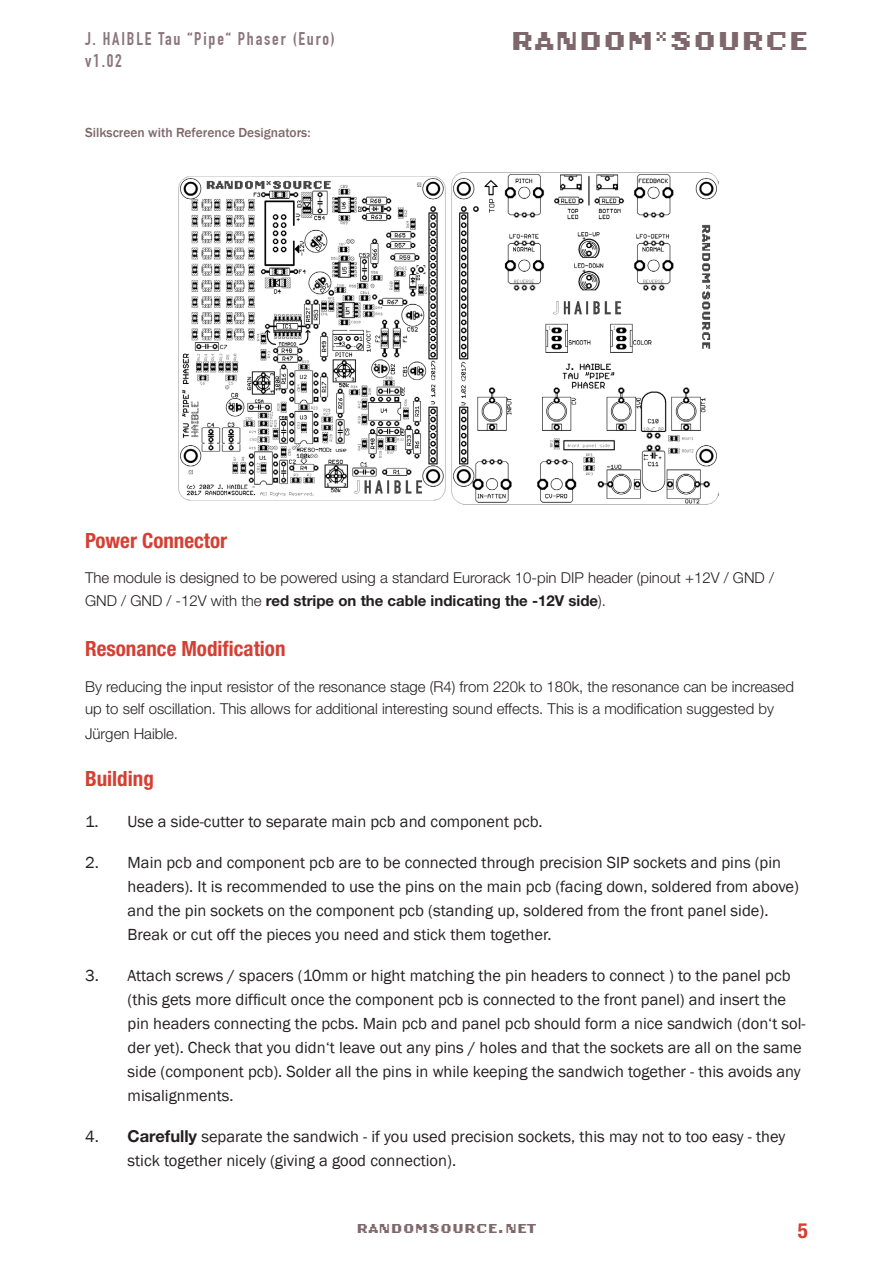
<style>
.page{position:relative;width:893px;height:1263px;background:#fff}
.page>*{position:absolute;margin:0;border:0;box-sizing:border-box;transform-origin:0 0}
.t1{font:36px "Oakland Six";color:#7e676d}
.t2{font:700 condensed 21px "Helvetica Neue LT Std";color:#d53f33}
.t3{font:700 18px/21.6px "DIN Condensed";letter-spacing:.1em;color:#8b767c}
.t4{font:18px "Oakland Six";color:#7e676d}
.t5{font:16.5px/24px "Franklin Gothic";color:#231f20}
.t6{font:300 15px/22.5px "Helvetica Neue LT Std";color:#231f20}
.BOM_Header{font:500 13.5px "Franklin Gothic";color:#7e676d}
.s1{font-weight:700}
.s2{font-family:"Helvetica Neue LT Std";font-weight:700}
</style>
<div class="page">
<img style="left:178px;top:172px;width:541px;height:333px">
<p class="t3" style="left:85px;top:28px;width:251px">J. HAIBLE Tau “Pipe“ Phaser (Euro) v1.02</p>
<p class="BOM_Header" style="left:85px;top:124px;width:227px">Silkscreen with Reference Designators:</p>
<h1 class="t1" style="left:510px;top:23px;width:299px">RANDOM*SOURCE</h1>
<p class="t2" style="left:85px;top:528px;width:144px">Power Connector</p>
<p class="t6" style="left:85px;top:566px;width:690px">The module is designed to be powered using a standard Eurorack 10-pin DIP header (pinout +12V / GND /<br>GND / GND / -12V with the <span class="s1">red stripe on the cable indicating the -12V side</span>).</p>
<p class="t2" style="left:85px;top:636px;width:202px">Resonance Modification</p>
<p class="t6" style="left:85px;top:675px;width:710px">By reducing the input resistor of the resonance stage (R4) from 220k to 180k, the resonance can be increased up to self oscillation. This allows for additional interesting sound effects. This is a modification suggested by</p>
<p class="t6" style="left:85px;top:722px;width:95px">Jürgen Haible.</p>
<p class="t2" style="left:85px;top:765px;width:70px">Building</p>
<p class="t5" style="left:85px;top:809px;width:459px">1. Use a side-cutter to separate main pcb and component pcb.</p>
<p class="t5" style="left:128px;top:850px;width:673px;text-indent:-43px">2. Main pcb and component pcb are to be connected through precision SIP sockets and pins (pin headers). It is recommended to use the pins on the main pcb (facing down, soldered from above) and the pin sockets on the component pcb (standing up, soldered from the front panel side).<br>Break or cut off the pieces you need and stick them together.</p>
<p class="t5" style="left:128px;top:963px;width:680px;text-indent:-43px">3. Attach screws / spacers (10mm or hight matching the pin headers to connect ) to the panel pcb (this gets more difficult once the component pcb is connected to the front panel) and insert the pin headers connecting the pcbs. Main pcb and panel pcb should form a nice sandwich (don‘t sol&shy;der yet). Check that you didn‘t leave out any pins / holes and that the sockets are all on the same side (component pcb). Solder all the pins in while keeping the sandwich together - this avoids any misalignments.</p>
<p class="t5" style="left:128px;top:1124px;width:659px;text-indent:-43px">4. <span class="s2">Carefully</span> separate the sandwich - if you used precision sockets, this may not to too easy - they stick together nicely (giving a good connection).</p>
<p class="t4" style="left:356px;top:1220px;width:182px">RANDOMSOURCE.NET</p>
<p class="t2" style="left:798px;top:1217px;width:12px">5</p>
</div>
